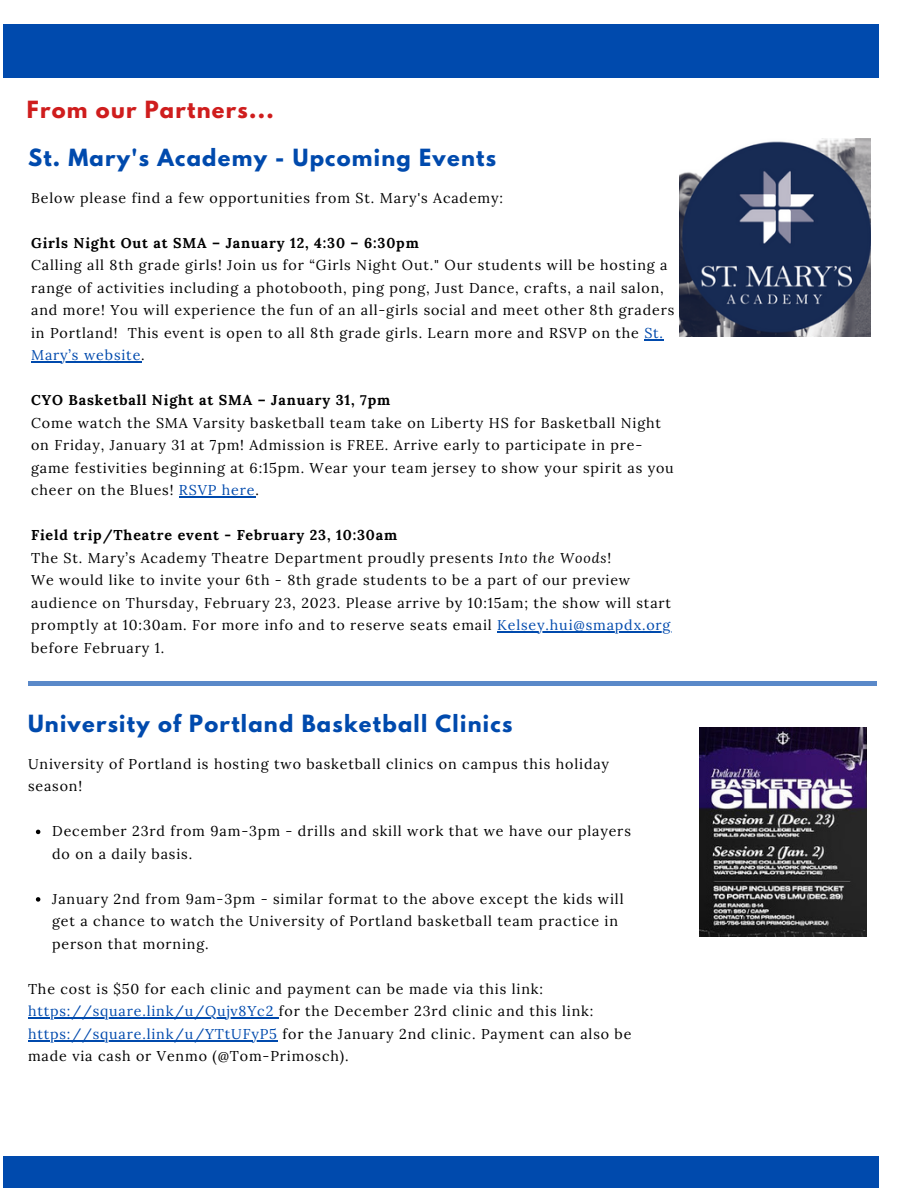
<style>
.page{position:relative;width:918px;height:1188px;background:#fff}
.page>*{position:absolute;margin:0;border:0;box-sizing:border-box;transform-origin:0 0}
.t1{font:700 21px "League Spartan";letter-spacing:.06em;color:#004aad}
.t2{font:700 21px "League Spartan";letter-spacing:.06em;color:#cf1d1d}
.t3{font:14.25px/22.5px "Lora";letter-spacing:.06em;color:#000}
.t4{font:700 14.25px "Lora";letter-spacing:.06em;color:#000}
.s1{color:#004aad}
.s2{font-weight:700}
.s3{font-style:italic}
</style>
<div class="page">
<div style="left:4px;top:1156px;width:875px;height:32px;background:#004aad"></div>
<div style="left:4px;top:25px;width:875px;height:53px;background:#004aad"></div>
<hr style="left:28px;top:682px;width:848px;height:3px;background:#004aad">
<img style="left:680px;top:138px;width:191px;height:198px">
<img style="left:699px;top:727px;width:168px;height:209px">
<svg style="left:644px;top:339px;width:20px;height:1px"></svg>
<hr style="left:31px;top:362px;width:110px;height:1px;background:#004aad">
<hr style="left:179px;top:497px;width:76px;height:1px;background:#004aad">
<hr style="left:497px;top:632px;width:174px;height:1px;background:#004aad">
<svg style="left:36px;top:830px;width:4px;height:4px"></svg>
<svg style="left:36px;top:897px;width:4px;height:5px"></svg>
<hr style="left:28px;top:1018px;width:251px;height:1px;background:#004aad">
<hr style="left:28px;top:1040px;width:250px;height:1px;background:#004aad">
<h1 class="t2" style="left:27px;top:100px;width:248px">From our Partners...</h1>
<h1 class="t1" style="left:28px;top:147px;width:470px">St. Mary's Academy - Upcoming Events</h1>
<p class="t3" style="left:31px;top:187px;width:473px">Below please find a few opportunities from St. Mary's Academy:</p>
<p class="t4" style="left:31px;top:234px;width:389px">Girls Night Out at SMA – January 12, 4:30 – 6:30pm</p>
<p class="t3" style="left:31px;top:254px;width:645px">Calling all 8th grade girls! Join us for “Girls Night Out." Our students will be hosting a range of activities including a photobooth, ping pong, Just Dance, crafts, a nail salon, and more! You will experience the fun of an all-girls social and meet other 8th graders in Portland! This event is open to all 8th grade girls. Learn more and RSVP on the <span class="s1">St.<br>Mary’s website</span>.</p>
<p class="t4" style="left:31px;top:391px;width:361px">CYO Basketball Night at SMA – January 31, 7pm</p>
<p class="t3" style="left:31px;top:412px;width:644px">Come watch the SMA Varsity basketball team take on Liberty HS for Basketball Night on Friday, January 31 at 7pm! Admission is FREE. Arrive early to participate in pre&shy;game festivities beginning at 6:15pm. Wear your team jersey to show your spirit as you cheer on the Blues! <span class="s1">RSVP here</span>.</p>
<p class="t3" style="left:31px;top:524px;width:641px"><span class="s2">Field trip/Theatre event - February 23, 10:30am<br></span>The St. Mary’s Academy Theatre Department proudly presents <span class="s3">Into the Woods</span>!<br>We would like to invite your 6th - 8th grade students to be a part of our preview audience on Thursday, February 23, 2023. Please arrive by 10:15am; the show will start promptly at 10:30am. For more info and to reserve seats email <span class="s1">Kelsey.hui@smapdx.org </span>before February 1.</p>
<h1 class="t1" style="left:28px;top:713px;width:486px">University of Portland Basketball Clinics</h1>
<p class="t3" style="left:28px;top:752px;width:583px">University of Portland is hosting two basketball clinics on campus this holiday season!</p>
<p class="t3" style="left:52px;top:820px;width:580px">December 23rd from 9am-3pm - drills and skill work that we have our players do on a daily basis.</p>
<p class="t3" style="left:52px;top:887px;width:573px">January 2nd from 9am-3pm - similar format to the above except the kids will get a chance to watch the University of Portland basketball team practice in person that morning.</p>
<p class="t3" style="left:28px;top:977px;width:605px">The cost is $50 for each clinic and payment can be made via this link: <span class="s1">https://square.link/u/Qujv8Yc2</span> for the December 23rd clinic and this link: <span class="s1">https://square.link/u/YTtUFyP5</span> for the January 2nd clinic. Payment can also be made via cash or Venmo (@Tom-Primosch).</p>
</div>
